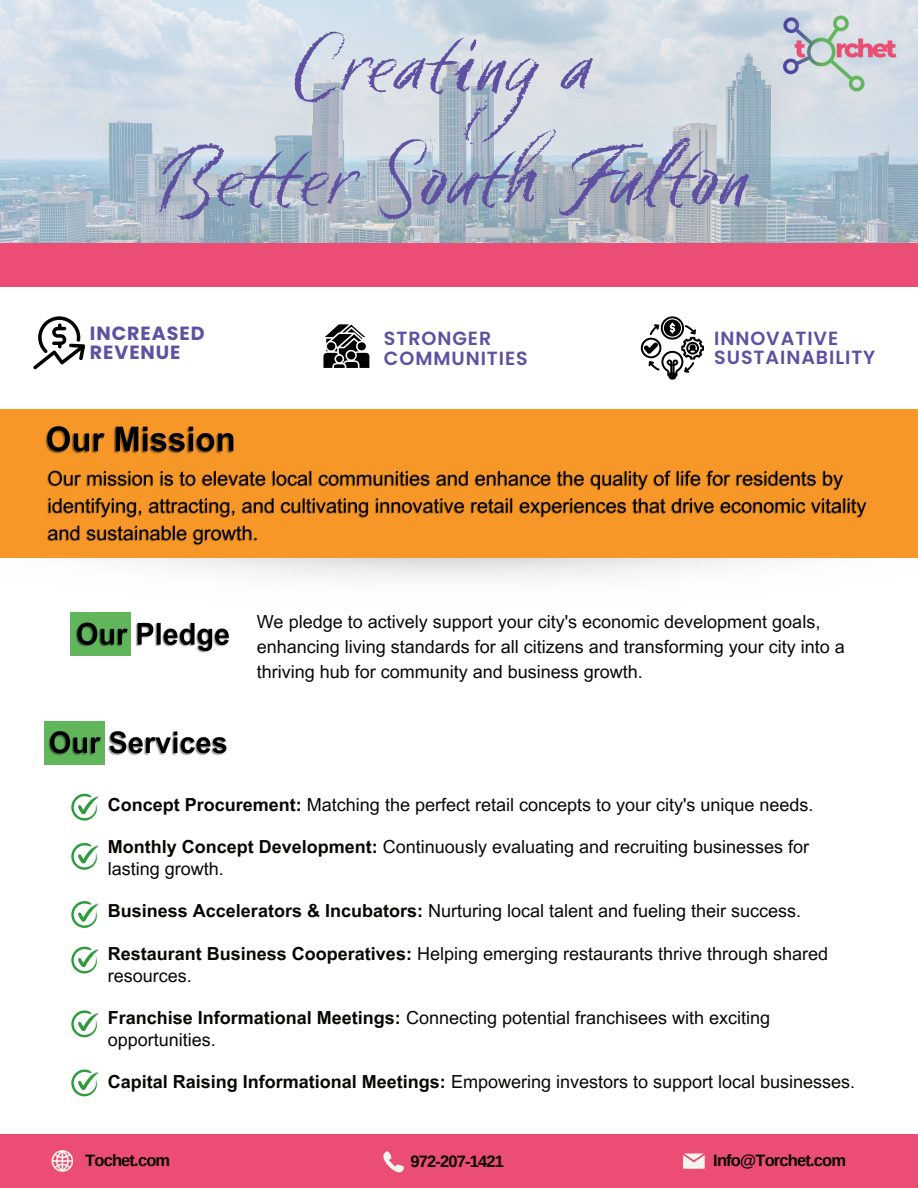
<style>
.page{position:relative;width:918px;height:1188px;background:#fff}
.page>*{position:absolute;margin:0;border:0;box-sizing:border-box;transform-origin:0 0}
.t1{font:81.9px/113.7px "Six Hands Chalk";color:#5f50a1;text-align:center}
.t2{font:600 19.05px/19.5px "Poppins";letter-spacing:.05em;color:#5f50a1}
.t3{font:700 19.05px/19.5px "Poppins";letter-spacing:.05em;color:#5f50a1}
.t4{font:18px/21.3px "Arial MT Pro";color:#080704}
.t5{font:700 16.5px "Arimo";letter-spacing:-.05em;color:#080704}
.s1{font-weight:700}
</style>
<div class="page">
<div style="left:0;top:1134px;width:918px;height:54px;background:#ec4d74"></div>
<div style="left:0;top:409px;width:918px;height:149px;background:#f69727"></div>
<svg style="left:0;top:0;width:918px;height:243px;background:#c1cdd7"></svg>
<svg style="left:641px;top:316px;width:63px;height:64px"></svg>
<svg style="left:323px;top:324px;width:46px;height:44px"></svg>
<div style="left:0;top:243px;width:918px;height:44px;background:#ec4d74"></div>
<div style="left:44px;top:721px;width:61px;height:43px;background:#61b65b"></div>
<svg style="left:33px;top:316px;width:52px;height:53px"></svg>
<svg style="left:52px;top:1150px;width:21px;height:22px"></svg>
<svg style="left:683px;top:1154px;width:21px;height:15px"></svg>
<svg style="left:383px;top:1151px;width:21px;height:21px"></svg>
<div style="left:70px;top:612px;width:61px;height:44px;background:#61b65b"></div>
<svg style="left:71px;top:794px;width:28px;height:27px"></svg>
<svg style="left:71px;top:843px;width:28px;height:27px"></svg>
<svg style="left:71px;top:901px;width:28px;height:27px"></svg>
<svg style="left:71px;top:947px;width:28px;height:27px"></svg>
<svg style="left:71px;top:1010px;width:28px;height:27px"></svg>
<svg style="left:71px;top:1070px;width:28px;height:26px"></svg>
<img style="left:45px;top:426px;width:189px;height:28px">
<img style="left:47px;top:470px;width:820px;height:76px">
<img style="left:48px;top:731px;width:179px;height:25px">
<img style="left:75px;top:622px;width:155px;height:31px">
<img style="left:778px;top:6px;width:129px;height:99px">
<h1 class="t1" style="left:152px;top:5px;width:594px">Creatinga<br>Better South Fulton</h1>
<p class="t3" style="left:90px;top:324px;width:116px">INCREASED<br>REVENUE</p>
<p class="t2" style="left:384px;top:329px;width:146px">STRONGER<br>COMMUNITIES</p>
<p class="t2" style="left:714px;top:328px;width:163px">INNOVATIVE<br>SUSTAINABILITY</p>
<p class="t4" style="left:257px;top:610px;width:590px;line-height:24.8px">We pledge to actively support your city's economic development goals, enhancing living standards for all citizens and transforming your city into a thriving hub for community and business growth.</p>
<p class="t4" style="left:108px;top:794px;width:707px"><span class="s1">Concept Procurement:</span> Matching the perfect retail concepts to your city's unique needs.</p>
<p class="t4" style="left:108px;top:837px;width:703px"><span class="s1">Monthly Concept Development:</span> Continuously evaluating and recruiting businesses for lasting growth.</p>
<p class="t4" style="left:108px;top:901px;width:695px"><span class="s1">Business Accelerators &amp; Incubators:</span> Nurturing local talent and fueling their success.</p>
<p class="t4" style="left:108px;top:944px;width:722px"><span class="s1">Restaurant Business Cooperatives:</span> Helping emerging restaurants thrive through shared resources.</p>
<p class="t4" style="left:108px;top:1008px;width:664px"><span class="s1">Franchise Informational Meetings:</span> Connecting potential franchisees with exciting opportunities.</p>
<p class="t4" style="left:108px;top:1072px;width:749px"><span class="s1">Capital Raising Informational Meetings:</span> Empowering investors to support local businesses.</p>
<p class="t5" style="left:85px;top:1149px;width:87px">Tochet.com</p>
<p class="t5" style="left:410px;top:1150px;width:95px">972-207-1421</p>
<p class="t5" style="left:713px;top:1149px;width:134px">Info@Torchet.com</p>
</div>
